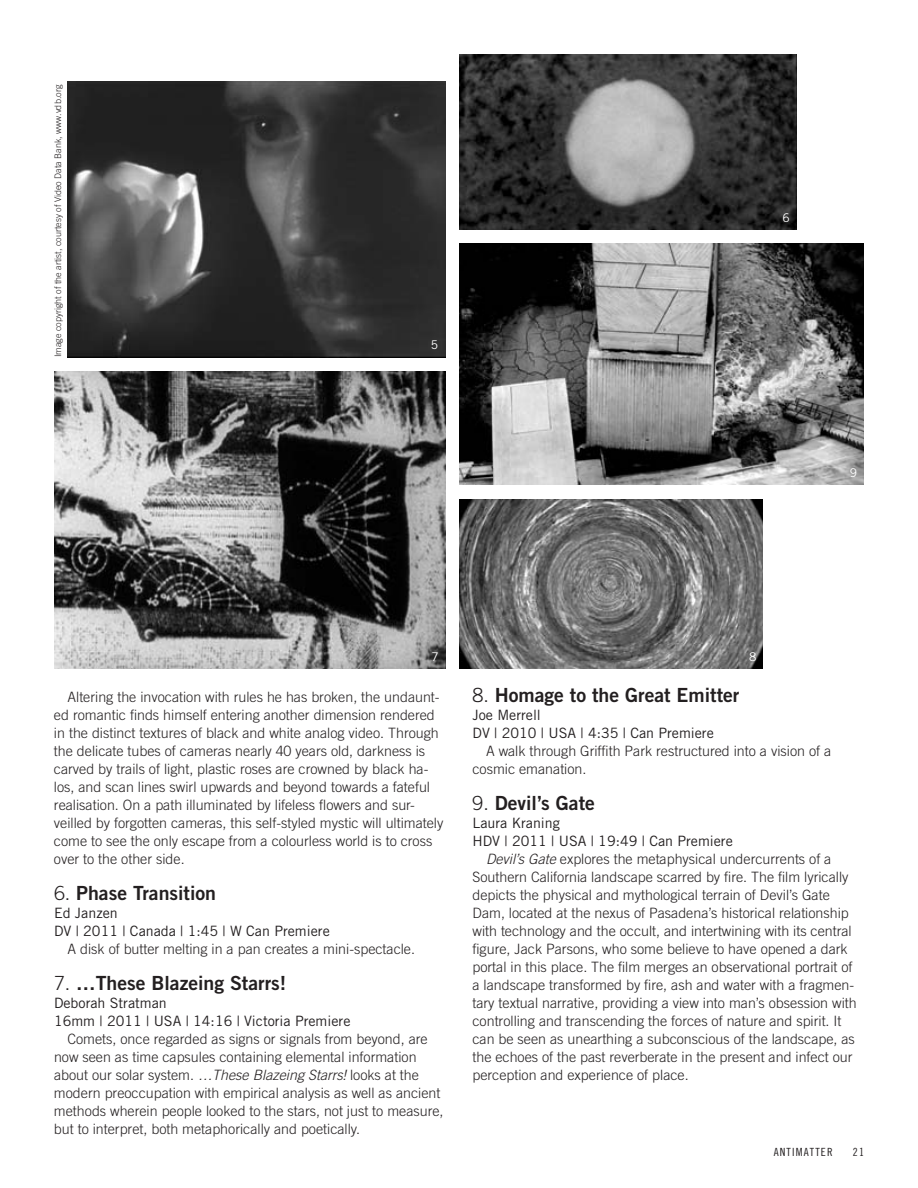
<style>
.page{position:relative;width:918px;height:1188px;background:#fff}
.page>*{position:absolute;margin:0;border:0;box-sizing:border-box;transform-origin:0 0}
.t1{font:19.5px "Trade Gothic Bold Two";color:#231f20}
.t2{font:300 14.25px/18px "Trade Gothic";color:#231f20}
.t3{font:14.25px/18px "Trade Gothic";color:#231f20}
.t4{font:12px "Trade Gothic";color:#fff}
.t5{font:11.25px "Trade Gothic Cond Eighteen";letter-spacing:.1em;color:#231f20}
.t6{font:300 9px "Trade Gothic";color:#231f20}
.s1{font-family:"Trade Gothic";font-weight:300}
.s2{font-style:italic}
</style>
<div class="page">
<img style="left:68px;top:81px;width:378px;height:276px">
<img style="left:459px;top:54px;width:337px;height:176px">
<img style="left:54px;top:371px;width:392px;height:297px">
<img style="left:459px;top:500px;width:304px;height:168px">
<img style="left:459px;top:244px;width:405px;height:240px">
<p class="t6" style="left:55px;top:357px;width:274px;rotate:-90deg">Image copyright of the artist, courtesy of Video Data Bank, www.vdb.org</p>
<p class="t4" style="left:431px;top:341px;width:9px">5</p>
<p class="t4" style="left:782px;top:214px;width:9px">6</p>
<p class="t4" style="left:850px;top:468px;width:9px">9</p>
<p class="t4" style="left:431px;top:652px;width:9px">7</p>
<p class="t2" style="left:54px;top:689px;width:391px;text-indent:14px">Altering the invocation with rules he has broken, the undaunt&shy;ed romantic finds himself entering another dimension rendered in the distinct textures of black and white analog video. Through the delicate tubes of cameras nearly 40 years old, darkness is carved by trails of light, plastic roses are crowned by black ha&shy;los, and scan lines swirl upwards and beyond towards a fateful realisation. On a path illuminated by lifeless flowers and sur&shy;veilled by forgotten cameras, this self-styled mystic will ultimately come to see the only escape from a colourless world is to cross over to the other side.</p>
<h1 class="t1" style="left:54px;top:886px;width:164px"><span class="s1">6.</span> Phase Transition</h1>
<p class="t3" style="left:54px;top:905px;width:277px">Ed Janzen<br>DV | 2011 | Canada | 1:45 | W Can Premiere</p>
<p class="t2" style="left:68px;top:941px;width:349px">A disk of butter melting in a pan creates a mini-spectacle.</p>
<h1 class="t1" style="left:54px;top:976px;width:234px"><span class="s1">7.</span> …These Blazeing Starrs!</h1>
<p class="t3" style="left:54px;top:995px;width:298px">Deborah Stratman<br>16mm | 2011 | USA | 14:16 | Victoria Premiere</p>
<p class="t2" style="left:54px;top:1031px;width:391px;text-indent:14px">Comets, once regarded as signs or signals from beyond, are now seen as time capsules containing elemental information about our solar system. <span class="s2">…These Blazeing Starrs!</span> looks at the modern preoccupation with empirical analysis as well as ancient methods wherein people looked to the stars, not just to measure, but to interpret, both metaphorically and poetically.</p>
<p class="t4" style="left:749px;top:652px;width:9px">8</p>
<h1 class="t1" style="left:472px;top:688px;width:268px"><span class="s1">8.</span> Homage to the Great Emitter</h1>
<p class="t3" style="left:472px;top:707px;width:243px">Joe Merrell<br>DV | 2010 | USA | 4:35 | Can Premiere</p>
<p class="t2" style="left:472px;top:743px;width:360px;text-indent:14px">A walk through Griffith Park restructured into a vision of a cosmic emanation.</p>
<h1 class="t1" style="left:472px;top:796px;width:124px"><span class="s1">9.</span> Devil’s Gate</h1>
<p class="t3" style="left:472px;top:815px;width:89px">Laura Kraning</p>
<p class="t3" style="left:472px;top:833px;width:262px">HDV | 2011 | USA | 19:49 | Can Premiere</p>
<p class="t2" style="left:486px;top:851px;width:347px"><span class="s2">Devil’s Gate</span> explores the metaphysical undercurrents of a</p>
<p class="t2" style="left:473px;top:869px;width:378px">Southern California landscape scarred by fire. The film lyrically</p>
<p class="t2" style="left:473px;top:887px;width:359px">depicts the physical and mythological terrain of Devil’s Gate</p>
<p class="t2" style="left:473px;top:905px;width:378px">Dam, located at the nexus of Pasadena’s historical relationship</p>
<p class="t2" style="left:473px;top:923px;width:381px">with technology and the occult, and intertwining with its central</p>
<p class="t2" style="left:473px;top:941px;width:377px">figure, Jack Parsons, who some believe to have opened a dark</p>
<p class="t2" style="left:473px;top:959px;width:382px">portal in this place. The film merges an observational portrait of</p>
<p class="t2" style="left:473px;top:977px;width:383px">a landscape transformed by fire, ash and water with a fragmen-</p>
<p class="t2" style="left:473px;top:995px;width:386px">tary textual narrative, providing a view into man’s obsession with</p>
<p class="t2" style="left:473px;top:1013px;width:371px">controlling and transcending the forces of nature and spirit. It</p>
<p class="t2" style="left:473px;top:1031px;width:384px">can be seen as unearthing a subconscious of the landscape, as</p>
<p class="t2" style="left:473px;top:1049px;width:382px">the echoes of the past reverberate in the present and infect our</p>
<p class="t2" style="left:473px;top:1067px;width:218px">perception and experience of place.</p>
<p class="t5" style="left:774px;top:1148px;width:60px">ANTIMATTER</p>
<p class="t5" style="left:853px;top:1148px;width:13px">21</p>
</div>
